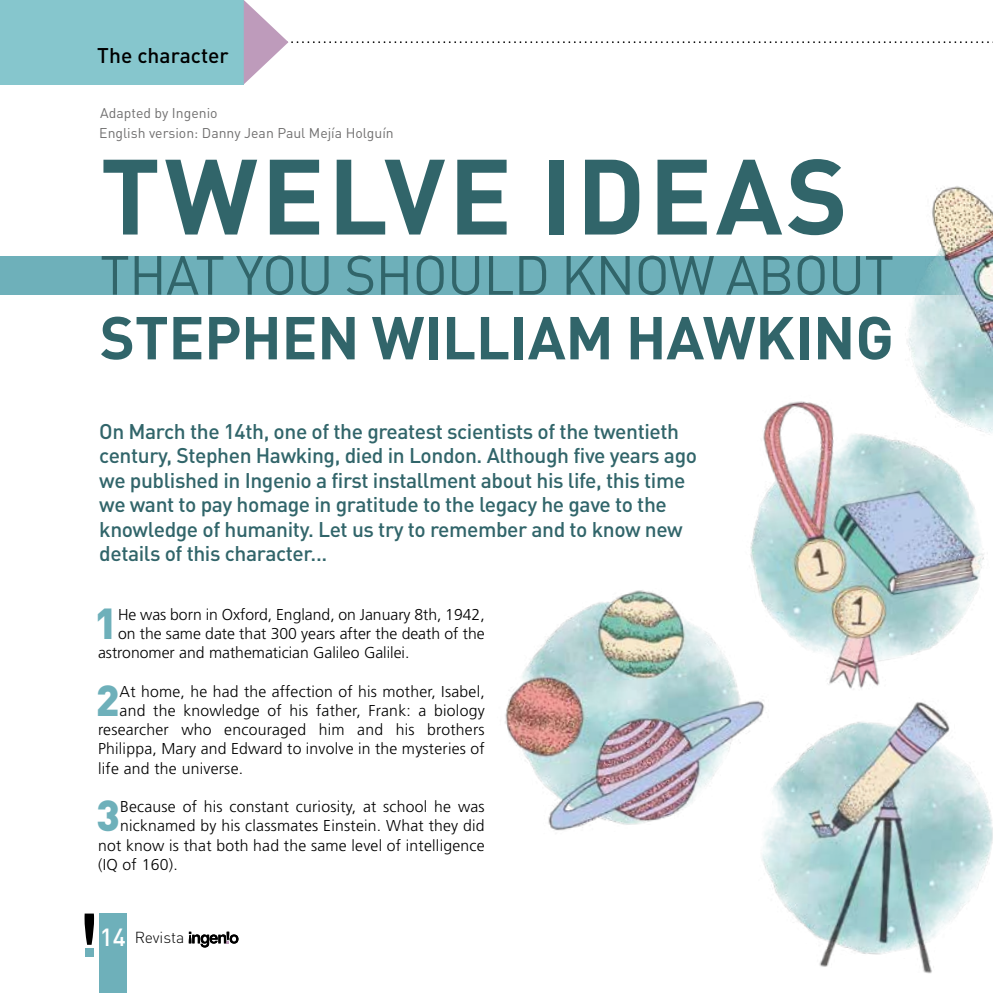
<style>
.page{position:relative;width:993px;height:993px;background:#fff}
.page>*{position:absolute;margin:0;border:0;box-sizing:border-box;transform-origin:0 0}
.t1{font:700 105px "DIN Pro";letter-spacing:.03em;color:#31656a}
.t2{font:700 59.5px "DIN Pro";letter-spacing:-.005em;color:#31656a}
.t3{font:54.25px "DIN Pro";letter-spacing:-.015em;color:#31656a}
.t4{font:900 42.7px "DIN Pro";color:#6eb0ba}
.t5{font:500 21px/24.5px "DIN Pro";letter-spacing:-.02em;color:#31656a}
.t6{font:500 21px "DIN Pro";color:#000}
.t7{font:300 15.75px "Frutiger LT Std";letter-spacing:.015em;color:#000}
.t8{font:300 15.75px "DIN Pro";letter-spacing:-.005em;color:#000}
.t9{font:14px/19.9px "DIN Pro";color:#706f6f}
.s1{font-weight:500;font-size:24.5px;color:#fff}
</style>
<div class="page">
<img style="left:992px;top:210px;width:1px;height:634px">
<div style="left:99px;top:913px;width:27px;height:79px;background:#6eb0ba"></div>
<div style="left:85px;top:948px;width:9px;height:8px;background:#6eb0ba"></div>
<svg style="left:84px;top:913px;width:10px;height:31px"></svg>
<svg style="left:189px;top:931px;width:49px;height:16px"></svg>
<svg style="left:0;top:0;width:993px;height:84px"></svg>
<div style="left:0;top:256px;width:992px;height:39px;background:#6eb0ba"></div>
<img style="left:505px;top:590px;width:238px;height:241px">
<img style="left:743px;top:723px;width:249px;height:251px">
<img style="left:710px;top:401px;width:274px;height:322px">
<img style="left:882px;top:186px;width:110px;height:323px">
<h3 class="t6" style="left:97px;top:39px;width:133px">The character</h3>
<p class="t9" style="left:99px;top:101px;width:296px">Adapted by Ingenio<br>English version: Danny Jean Paul Mejía Holguín</p>
<h1 class="t1" style="left:100px;top:109px;width:749px">TWELVE IDEAS</h1>
<h3 class="t3" style="left:100px;top:232px;width:795px">THAT YOU SHOULD KNOW ABOUT</h3>
<h2 class="t2" style="left:100px;top:288px;width:795px">STEPHEN WILLIAM HAWKING</h2>
<p class="t5" style="left:99px;top:416px;width:599px">On March the 14th, one of the greatest scientists of the twentieth century, Stephen Hawking, died in London. Although five years ago we published in Ingenio a first installment about his life, this time we want to pay homage in gratitude to the legacy he gave to the knowledge of humanity. Let us try to remember and to know new details of this character...</p>
<h3 class="t4" style="left:94px;top:586px;width:25px">1</h3>
<p class="t7" style="left:118px;top:605px;width:368px">He was born in Oxford, England, on January 8th, 1942,</p>
<p class="t7" style="left:118px;top:624px;width:368px">on the same date that 300 years after the death of the</p>
<p class="t7" style="left:98px;top:643px;width:313px">astronomer and mathematician Galileo Galilei.</p>
<h3 class="t4" style="left:96px;top:663px;width:25px">2</h3>
<p class="t7" style="left:119px;top:682px;width:366px">At home, he had the affection of his mother, Isabel,</p>
<p class="t7" style="left:119px;top:701px;width:366px">and the knowledge of his father, Frank: a biology</p>
<p class="t7" style="left:98px;top:720px;width:388px">researcher who encouraged him and his brothers</p>
<p class="t7" style="left:98px;top:739px;width:388px">Philippa, Mary and Edward to involve in the mysteries of</p>
<p class="t7" style="left:98px;top:759px;width:146px">life and the universe.</p>
<h3 class="t4" style="left:96px;top:779px;width:25px">3</h3>
<p class="t7" style="left:120px;top:797px;width:366px">Because of his constant curiosity, at school he was</p>
<p class="t7" style="left:120px;top:816px;width:366px">nicknamed by his classmates Einstein. What they did</p>
<p class="t7" style="left:98px;top:836px;width:388px">not know is that both had the same level of intelligence</p>
<p class="t7" style="left:98px;top:855px;width:81px">(IQ of 160).</p>
<p class="t8" style="left:100px;top:924px;width:86px"><span class="s1">14</span> Revista</p>
</div>
